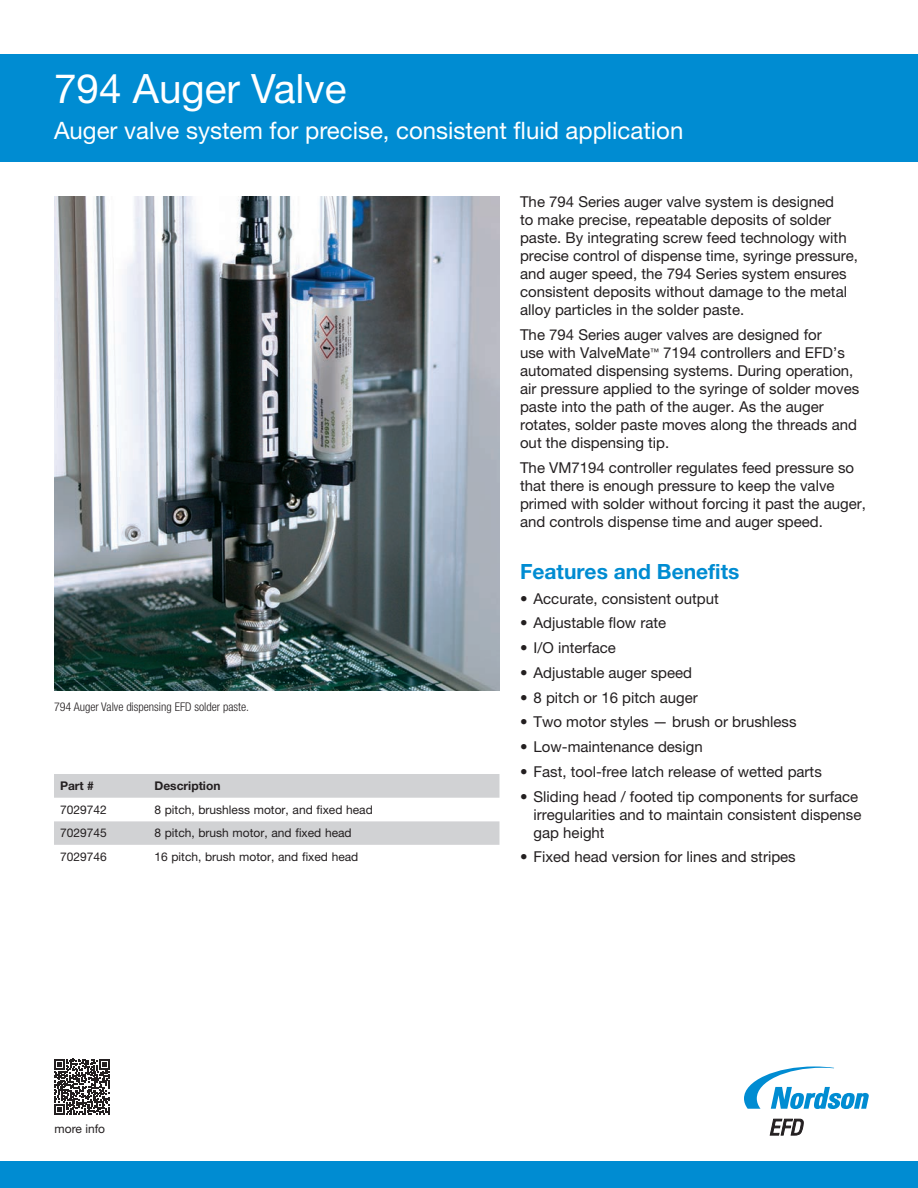
<style>
.page{position:relative;width:918px;height:1188px;background:#fff}
.page>*{position:absolute;margin:0;border:0;box-sizing:border-box;transform-origin:0 0}
.EFD-DataSheet-MainTi{font:40.5px "Helvetica Neue LT Std";color:#fff}
.EFD-DataSheet-Subtit{font:24px "Helvetica Neue LT Std";color:#fff}
.EFD-DataSheet-Head-L{font:700 21px "Helvetica Neue LT Std";color:#008cd2}
.EFD-DataSheet-BodyTe{font:15px/18px "Helvetica Neue LT Std";color:#231f20}
.EFD-DataSheet-TableT{font:12px "Helvetica Neue LT Std";color:#231f20}
.EFD-DataSheet-Captio{font:300 condensed 12px "Helvetica Neue LT Std";color:#231f20}
.EFD-DataSheet-TableT-2{font:700 12px "Helvetica Neue LT Std";color:#231f20}
</style>
<div class="page">
<div style="left:0;top:54px;width:918px;height:108px;background:#008cd2"></div>
<svg style="left:770px;top:1119px;width:34px;height:16px"></svg>
<svg style="left:744px;top:1066px;width:125px;height:43px"></svg>
<div style="left:0;top:1161px;width:918px;height:27px;background:#008cd2"></div>
<svg style="left:54px;top:1059px;width:55px;height:55px"></svg>
<img style="left:54px;top:197px;width:445px;height:494px">
<svg style="left:54px;top:774px;width:446px;height:71px"></svg>
<p class="EFD-DataSheet-MainTi" style="left:54px;top:65px;width:294px">794 Auger Valve</p>
<p class="EFD-DataSheet-Subtit" style="left:54px;top:116px;width:631px">Auger valve system for precise, consistent fluid application</p>
<p class="EFD-DataSheet-Captio" style="left:54px;top:700px;width:197px">794 Auger Valve dispensing EFD solder paste.</p>
<p class="EFD-DataSheet-TableT-2" style="left:60px;top:778px;width:35px">Part #</p>
<p class="EFD-DataSheet-TableT-2" style="left:154px;top:778px;width:67px">Description</p>
<p class="EFD-DataSheet-TableT" style="left:60px;top:802px;width:48px">7029742</p>
<p class="EFD-DataSheet-TableT" style="left:154px;top:802px;width:220px">8 pitch, brushless motor, and fixed head</p>
<p class="EFD-DataSheet-TableT" style="left:60px;top:826px;width:48px">7029745</p>
<p class="EFD-DataSheet-TableT" style="left:154px;top:826px;width:199px">8 pitch, brush motor, and fixed head</p>
<p class="EFD-DataSheet-TableT" style="left:60px;top:849px;width:48px">7029746</p>
<p class="EFD-DataSheet-TableT" style="left:154px;top:849px;width:205px">16 pitch, brush motor, and fixed head</p>
<p class="EFD-DataSheet-TableT" style="left:55px;top:1122px;width:52px">more info</p>
<p class="EFD-DataSheet-BodyTe" style="left:520px;top:193px;width:340px">The 794 Series auger valve system is designed<br>to make precise, repeatable deposits of solder paste. By integrating screw feed technology with precise control of dispense time, syringe pressure, and auger speed, the 794 Series system ensures consistent deposits without damage to the metal alloy particles in the solder paste.</p>
<p class="EFD-DataSheet-BodyTe" style="left:520px;top:325px;width:341px">The 794 Series auger valves are designed for<br>use with ValveMate<sup>™</sup> 7194 controllers and EFD’s automated dispensing systems. During operation, air pressure applied to the syringe of solder moves paste into the path of the auger. As the auger rotates, solder paste moves along the threads and out the dispensing tip.</p>
<p class="EFD-DataSheet-BodyTe" style="left:520px;top:458px;width:347px">The VM7194 controller regulates feed pressure so that there is enough pressure to keep the valve primed with solder without forcing it past the auger, and controls dispense time and auger speed.</p>
<p class="EFD-DataSheet-Head-L" style="left:520px;top:558px;width:221px">Features and Benefits</p>
<p class="EFD-DataSheet-BodyTe" style="left:520px;top:589px;width:200px">• Accurate, consistent output</p>
<p class="EFD-DataSheet-BodyTe" style="left:520px;top:614px;width:148px">• Adjustable flow rate</p>
<p class="EFD-DataSheet-BodyTe" style="left:520px;top:639px;width:97px">• I/O interface</p>
<p class="EFD-DataSheet-BodyTe" style="left:520px;top:663px;width:174px">• Adjustable auger speed</p>
<p class="EFD-DataSheet-BodyTe" style="left:520px;top:688px;width:179px">• 8 pitch or 16 pitch auger</p>
<p class="EFD-DataSheet-BodyTe" style="left:520px;top:713px;width:278px">• Two motor styles — brush or brushless</p>
<p class="EFD-DataSheet-BodyTe" style="left:520px;top:738px;width:184px">• Low-maintenance design</p>
<p class="EFD-DataSheet-BodyTe" style="left:520px;top:762px;width:303px">• Fast, tool-free latch release of wetted parts</p>
<p class="EFD-DataSheet-BodyTe" style="left:534px;top:787px;width:329px;text-indent:-14px">• Sliding head / footed tip components for surface irregularities and to maintain consistent dispense gap height</p>
<p class="EFD-DataSheet-BodyTe" style="left:520px;top:848px;width:277px">• Fixed head version for lines and stripes</p>
</div>
